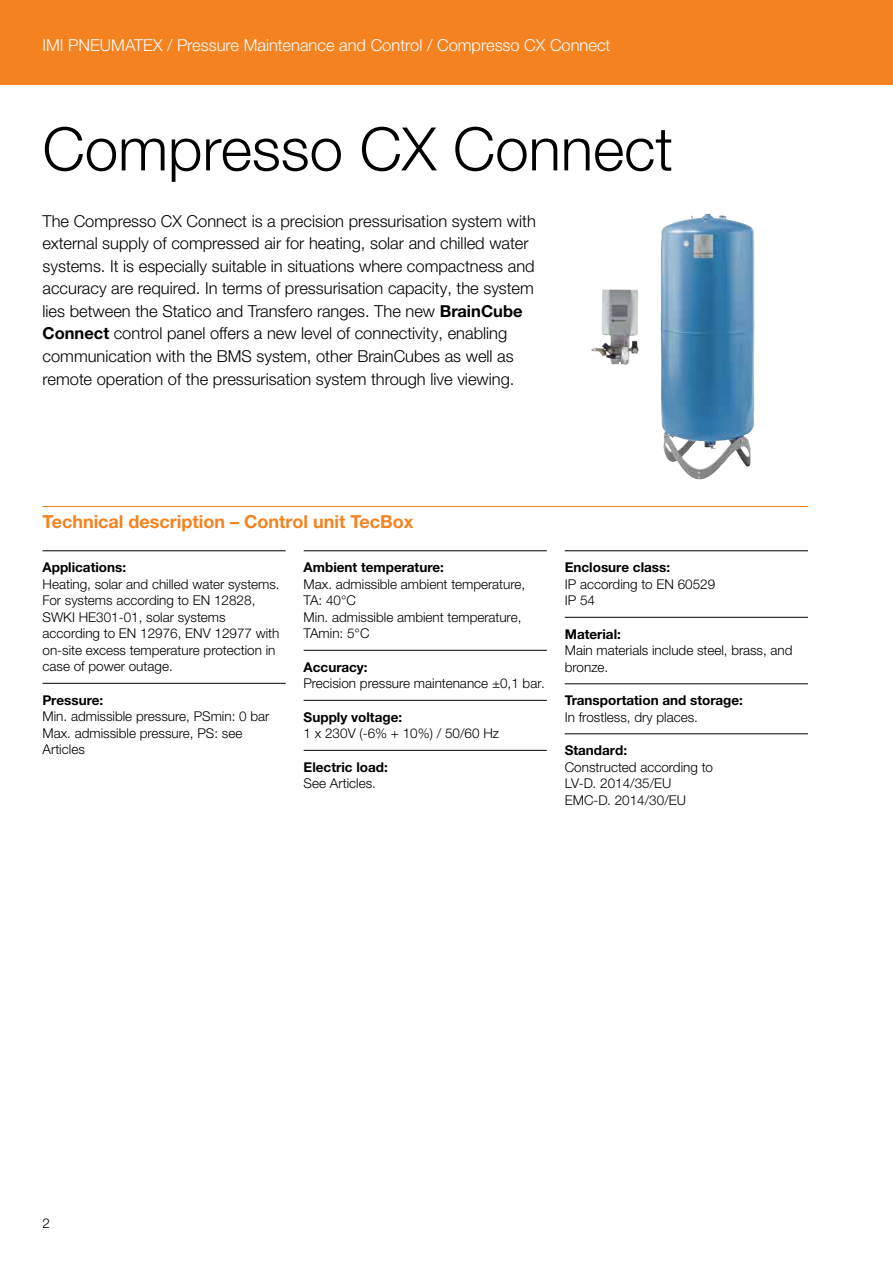
<style>
.page{position:relative;width:893px;height:1263px;background:#fff}
.page>*{position:absolute;margin:0;border:0;box-sizing:border-box;transform-origin:0 0}
.t1{font:300 60px "Helvetica Neue LTW1 G";color:#000}
.t2{font:700 18px "Helvetica Neue LTW1 G";color:#f58220}
.t3{font:300 16.5px/22.5px "Helvetica Neue LTW1 G";color:#000}
.t4{font:300 16.5px "Helvetica Neue LTW1 G";color:#fff}
.t5{font:300 13.5px/16.5px "Helvetica Neue LTW1 G";color:#000}
.t6{font:700 13.5px "Helvetica Neue LTW1 G";color:#000}
.s1{font-weight:700}
</style>
<div class="page">
<div style="left:0;top:0;width:893px;height:85px;background:#f58220"></div>
<hr style="left:43px;top:506px;width:765px;height:1px;background:#f58220">
<hr style="left:43px;top:550px;width:243px;height:1px;background:#000">
<hr style="left:43px;top:683px;width:243px;height:1px;background:#000">
<hr style="left:304px;top:550px;width:243px;height:1px;background:#000">
<hr style="left:304px;top:650px;width:243px;height:1px;background:#000">
<hr style="left:304px;top:700px;width:243px;height:1px;background:#000">
<hr style="left:304px;top:750px;width:243px;height:1px;background:#000">
<hr style="left:565px;top:550px;width:243px;height:1px;background:#000">
<hr style="left:565px;top:617px;width:243px;height:1px;background:#000">
<hr style="left:565px;top:683px;width:243px;height:1px;background:#000">
<hr style="left:565px;top:733px;width:243px;height:1px;background:#000">
<img style="left:660px;top:214px;width:95px;height:266px">
<p class="t4" style="left:43px;top:35px;width:569px">IMI PNEUMATEX / Pressure Maintenance and Control / Compresso CX Connect</p>
<h1 class="t1" style="left:43px;top:112px;width:632px">Compresso CX Connect</h1>
<p class="t3" style="left:43px;top:210px;width:495px">The Compresso CX Connect is a precision pressurisation system with external supply of compressed air for heating, solar and chilled water systems. It is especially suitable in situations where compactness and accuracy are required. In terms of pressurisation capacity, the system lies between the Statico and Transfero ranges. The new <span class="s1">BrainCube Connect</span> control panel offers a new level of connectivity, enabling communication with the BMS system, other BrainCubes as well as remote operation of the pressurisation system through live viewing.</p>
<h2 class="t2" style="left:43px;top:511px;width:372px">Technical description – Control unit TecBox</h2>
<p class="t6" style="left:43px;top:559px;width:85px">Applications:</p>
<p class="t5" style="left:43px;top:576px;width:239px">Heating, solar and chilled water systems.<br>For systems according to EN 12828, SWKI HE301-01, solar systems according to EN 12976, ENV 12977 with on-site excess temperature protection in case of power outage.</p>
<p class="t6" style="left:43px;top:692px;width:62px">Pressure:</p>
<p class="t5" style="left:43px;top:708px;width:228px">Min. admissible pressure, PSmin: 0 bar<br>Max. admissible pressure, PS: see<br>Articles</p>
<p class="t6" style="left:304px;top:559px;width:142px">Ambient temperature:</p>
<p class="t5" style="left:304px;top:576px;width:223px">Max. admissible ambient temperature,<br>TA: 40°C<br>Min. admissible ambient temperature,<br>TAmin: 5°C</p>
<p class="t6" style="left:304px;top:659px;width:66px">Accuracy:</p>
<p class="t5" style="left:304px;top:675px;width:243px">Precision pressure maintenance ±0,1 bar.</p>
<p class="t6" style="left:304px;top:709px;width:100px">Supply voltage:</p>
<p class="t5" style="left:304px;top:725px;width:197px">1 x 230V (-6% + 10%) / 50/60 Hz</p>
<p class="t6" style="left:304px;top:759px;width:86px">Electric load:</p>
<p class="t5" style="left:304px;top:775px;width:74px">See Articles.</p>
<p class="t6" style="left:565px;top:559px;width:107px">Enclosure class:</p>
<p class="t5" style="left:565px;top:576px;width:152px">IP according to EN 60529<br>IP 54</p>
<p class="t6" style="left:565px;top:626px;width:58px">Material:</p>
<p class="t5" style="left:565px;top:642px;width:229px">Main materials include steel, brass, and bronze.</p>
<p class="t6" style="left:565px;top:692px;width:180px">Transportation and storage:</p>
<p class="t5" style="left:565px;top:709px;width:135px">In frostless, dry places.</p>
<p class="t6" style="left:565px;top:742px;width:64px">Standard:</p>
<p class="t5" style="left:565px;top:759px;width:150px">Constructed according to<br>LV-D. 2014/35/EU<br>EMC-D. 2014/30/EU</p>
<p class="t5" style="left:43px;top:1215px;width:9px">2</p>
</div>
